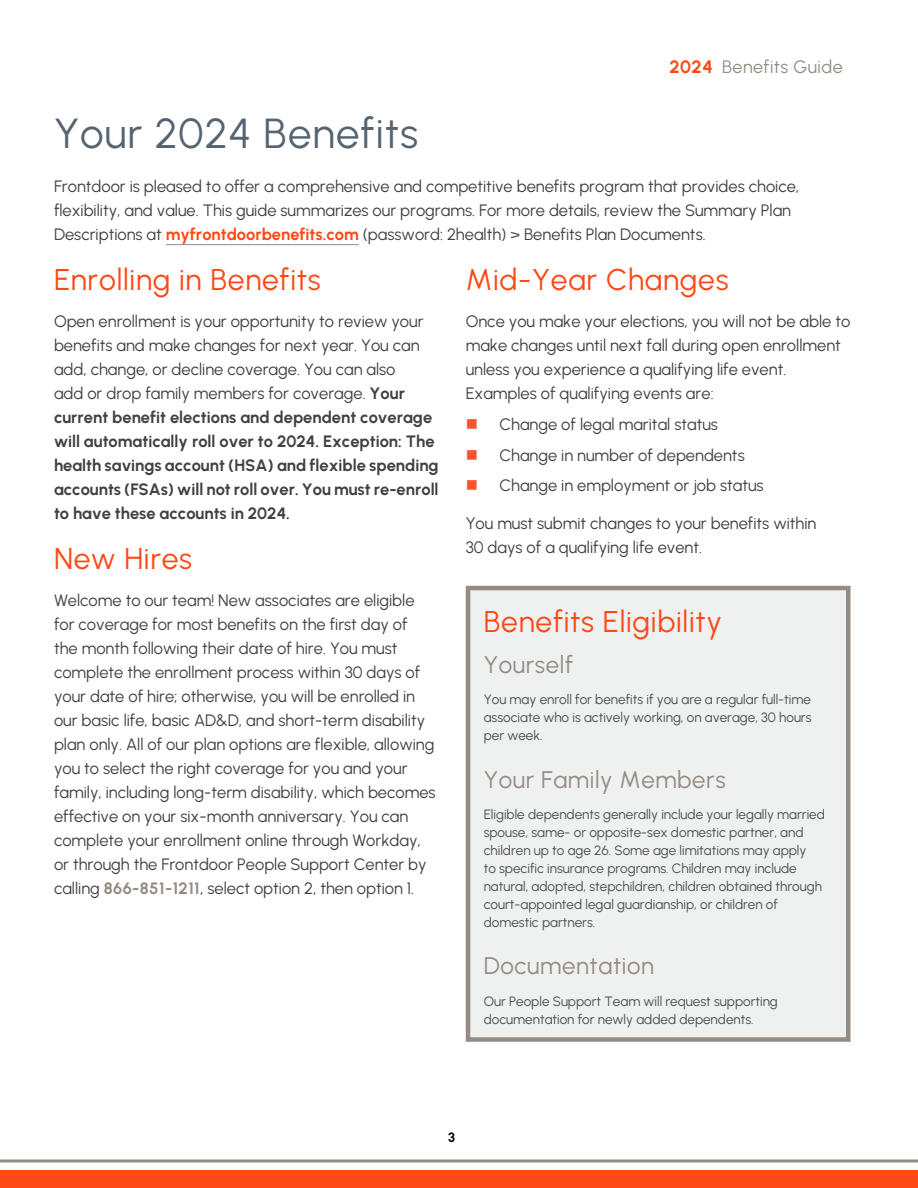
<style>
.page{position:relative;width:918px;height:1188px;background:#fff}
.page>*{position:absolute;margin:0;border:0;box-sizing:border-box;transform-origin:0 0}
.t1{font:42px "Urbanist";letter-spacing:.025em;color:#566471}
.t2{font:30px "Urbanist";letter-spacing:.025em;color:#fe4815}
.t3{font:24px "Urbanist";letter-spacing:.025em;color:#948b83}
.t4{font:18px "Urbanist";letter-spacing:.025em;color:#948b83}
.t5{font:16.5px/24px "Urbanist";color:#414042}
.t6{font:13.5px/18px "Urbanist";color:#4d4d4f}
.t7{font:13.5px "Urbanist";color:#000}
.s1{color:#fe4815}
.s2{color:#948b83}
</style>
<div class="page">
<div style="left:0;top:1171px;width:918px;height:17px;background:#fe4815"></div>
<hr style="left:0;top:1160px;width:918px;height:2px;background:#948b83">
<hr style="left:166px;top:244px;width:193px;height:1px;background:#828e98">
<div style="left:468px;top:588px;width:380px;height:452px;background:#eff0f0"></div>
<div style="left:466px;top:586px;width:384px;height:456px;border:4px solid #948b83"></div>
<p class="t4" style="left:670px;top:55px;width:175px"><span class="s1">2024</span> Benefits Guide</p>
<h1 class="t1" style="left:54px;top:106px;width:366px">Your 2024 Benefits</h1>
<p class="t5" style="left:54px;top:174px;width:747px">Frontdoor is pleased to offer a comprehensive and competitive benefits program that provides choice, flexibility, and value. This guide summarizes our programs. For more details, review the Summary Plan<br>Descriptions at <span class="s1">myfrontdoorbenefits.com</span> (password: 2health) &gt; Benefits Plan Documents.</p>
<h2 class="t2" style="left:54px;top:259px;width:268px">Enrolling in Benefits</h2>
<p class="t5" style="left:54px;top:309px;width:386px">Open enrollment is your opportunity to review your benefits and make changes for next year. You can add, change, or decline coverage. You can also<br>add or drop family members for coverage. Your current benefit elections and dependent coverage will automatically roll over to 2024. Exception: The health savings account (HSA) and flexible spending accounts (FSAs) will not roll over. You must re-enroll to have these accounts in 2024.</p>
<h2 class="t2" style="left:54px;top:538px;width:140px">New Hires</h2>
<p class="t5" style="left:54px;top:588px;width:383px">Welcome to our team! New associates are eligible for coverage for most benefits on the first day of<br>the month following their date of hire. You must complete the enrollment process within 30 days of your date of hire; otherwise, you will be enrolled in our basic life, basic AD&amp;D, and short-term disability plan only. All of our plan options are flexible, allowing you to select the right coverage for you and your family, including long-term disability, which becomes effective on your six-month anniversary. You can complete your enrollment online through Workday, or through the Frontdoor People Support Center by calling <span class="s2">866-851-1211</span>, select option 2, then option 1.</p>
<h2 class="t2" style="left:466px;top:259px;width:264px">Mid-Year Changes</h2>
<p class="t5" style="left:466px;top:309px;width:386px">Once you make your elections, you will not be able to make changes until next fall during open enrollment unless you experience a qualifying life event.<br>Examples of qualifying events are:</p>
<p class="t5" style="left:499px;top:408px;width:266px;line-height:30.8px">Change of legal marital status<br>Change in number of dependents<br>Change in employment or job status</p>
<p class="t5" style="left:466px;top:511px;width:352px">You must submit changes to your benefits within<br>30 days of a qualifying life event.</p>
<h2 class="t2" style="left:484px;top:602px;width:240px">Benefits Eligibility</h2>
<h3 class="t3" style="left:484px;top:649px;width:91px">Yourself</h3>
<p class="t6" style="left:484px;top:690px;width:329px;text-align:justify">You may enroll for benefits if you are a regular full-time associate who is actively working, on average, 30 hours per week.</p>
<h3 class="t3" style="left:484px;top:763px;width:243px">Your Family Members</h3>
<p class="t6" style="left:484px;top:805px;width:343px">Eligible dependents generally include your legally married spouse, same- or opposite-sex domestic partner, and children up to age 26. Some age limitations may apply<br>to specific insurance programs. Children may include natural, adopted, stepchildren, children obtained through court-appointed legal guardianship, or children of domestic partners.</p>
<h3 class="t3" style="left:484px;top:950px;width:172px">Documentation</h3>
<p class="t6" style="left:484px;top:992px;width:296px">Our People Support Team will request supporting documentation for newly added dependents.</p>
<p class="t7" style="left:448px;top:1128px;width:8px">3</p>
</div>
